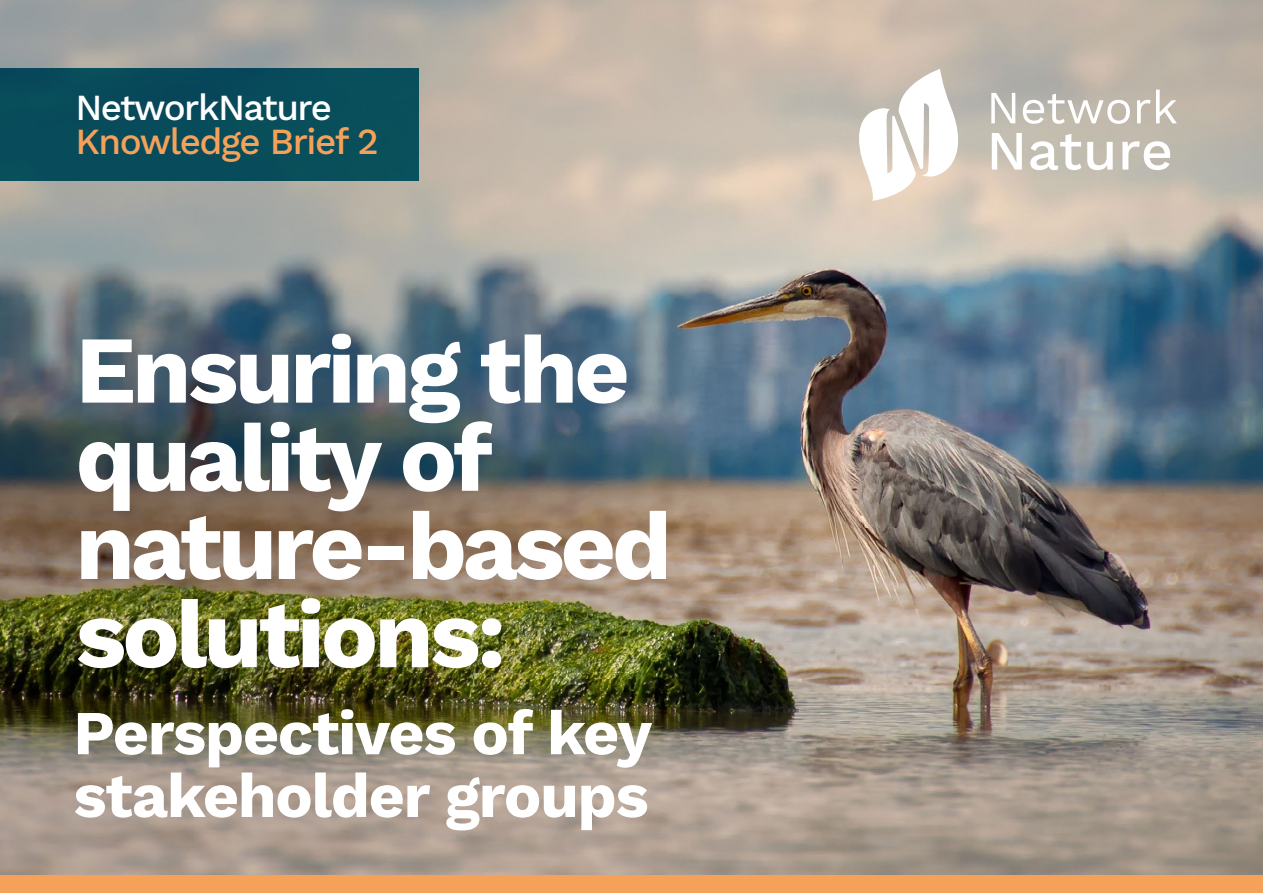
<style>
.page{position:relative;width:1263px;height:893px;background:#fff}
.page>*{position:absolute;margin:0;border:0;box-sizing:border-box;transform-origin:0 0}
.H01{font:700 95.7px/88.2px "Work Sans";letter-spacing:-.04em;color:#fff}
.H01-2{font:700 62.55px/62.7px "Work Sans";letter-spacing:-.02em;color:#fff}
.H01-3{font:500 36.75px/33.9px "Work Sans";letter-spacing:-.04em;color:#f6a15a}
.s1{color:#fff}
</style>
<div class="page">
<img style="left:0;top:0;width:1263px;height:876px">
<div style="left:0;top:69px;width:418px;height:112px;background:#084c5b"></div>
<div style="left:0;top:876px;width:1263px;height:17px;background:#f6a15a"></div>
<svg style="left:991px;top:93px;width:24px;height:30px"></svg>
<svg style="left:1023px;top:94px;width:107px;height:30px"></svg>
<svg style="left:1137px;top:100px;width:13px;height:23px"></svg>
<svg style="left:1156px;top:90px;width:21px;height:33px"></svg>
<svg style="left:992px;top:133px;width:30px;height:37px"></svg>
<svg style="left:1030px;top:134px;width:51px;height:36px"></svg>
<svg style="left:1087px;top:142px;width:26px;height:28px"></svg>
<svg style="left:1122px;top:141px;width:48px;height:29px"></svg>
<svg style="left:854px;top:69px;width:113px;height:132px"></svg>
<p class="H01-3" style="left:75px;top:89px;width:305px"><span class="s1">NetworkNature<br></span>Knowledge Brief 2</p>
<p class="H01" style="left:75px;top:322px;width:598px">Ensuring the quality of nature-based solutions:</p>
<p class="H01-2" style="left:73px;top:699px;width:580px">Perspectives of key stakeholder groups</p>
</div>
